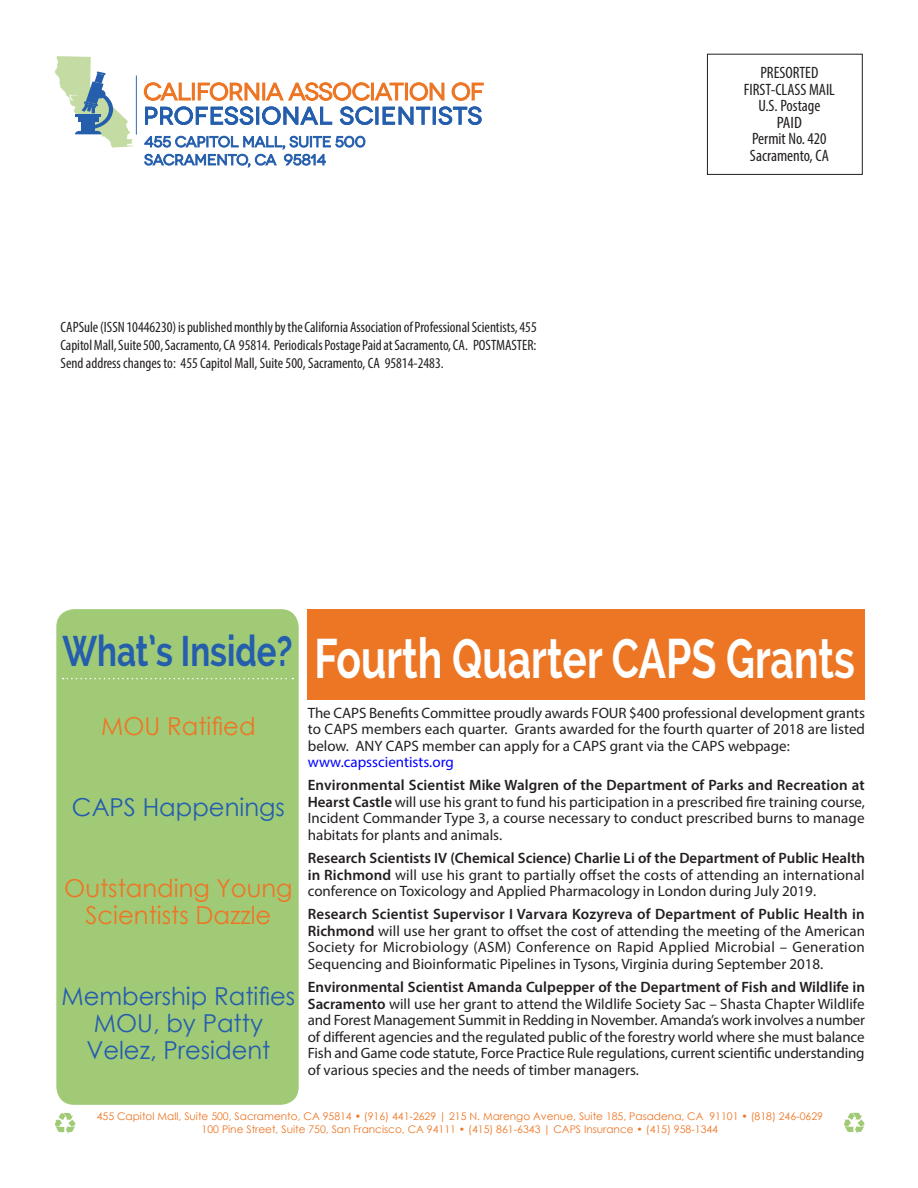
<style>
.page{position:relative;width:918px;height:1188px;background:#fff}
.page>*{position:absolute;margin:0;border:0;box-sizing:border-box;transform-origin:0 0}
.t1{font:700 55.8px "Raleway";color:#fff;scale:.73 1}
.t2{font:700 42.9px "Raleway";color:#245eac;scale:.77 1}
.t3{font:24.75px/27px "Century Gothic";color:#245eac;text-align:center}
.t4{font:24.75px/27px "Century Gothic";color:#ed7625;text-align:center}
.t5{font:condensed 16.5px "Myriad Pro";color:#231f20}
.t6{font:condensed 16.5px "Myriad Pro";color:#231f20;scale:1.07 1}
.Paragraph_Style_1{font:15px/16.5px "Myriad Pro";color:#231f20;text-align:justify}
.t7{font:condensed 15px/18px "Myriad Pro";color:#231f20;text-align:justify}
.Paragraph_Style_2{font:15px "Myriad Pro";color:#00f}
.t8{font:10.5px "Century Gothic";color:#ed7625}
.s1{font-weight:600}
</style>
<div class="page">
<div style="left:56px;top:609px;width:243px;height:496px;background:#a1ca77;border-radius:18px"></div>
<svg style="left:55px;top:1113px;width:21px;height:21px"></svg>
<svg style="left:844px;top:1112px;width:21px;height:22px"></svg>
<svg style="left:143px;top:82px;width:341px;height:43px"></svg>
<hr style="left:136px;top:75px;width:1px;height:60px;background:#2e69b3">
<svg style="left:55px;top:56px;width:78px;height:92px"></svg>
<div style="left:707px;top:54px;width:155px;height:121px;border:1px solid #231f20"></div>
<svg style="left:144px;top:136px;width:221px;height:31px"></svg>
<div style="left:308px;top:609px;width:557px;height:91px;background:#ed7625"></div>
<svg style="left:63px;top:678px;width:230px;height:1px"></svg>
<p class="t7" style="left:61px;top:318px;width:478px">CAPSule (ISSN 10446230) is published monthly by the California Association of Professional Scientists, 455<br>Capitol Mall, Suite 500, Sacramento, CA 95814. Periodicals Postage Paid at Sacramento, CA. POSTMASTER:<br>Send address changes to: 455 Capitol Mall, Suite 500, Sacramento, CA 95814-2483.</p>
<p class="t5" style="left:760px;top:62px;width:60px">PRESORTED</p>
<p class="t5" style="left:744px;top:79px;width:93px">FIRST-CLASS MAIL</p>
<p class="t5" style="left:758px;top:96px;width:64px">U.S. Postage</p>
<p class="t6" style="left:777px;top:112px;width:25px">PAID</p>
<p class="t5" style="left:752px;top:129px;width:76px">Permit No. 420</p>
<p class="t5" style="left:750px;top:146px;width:80px">Sacramento, CA</p>
<p class="t2" style="left:62px;top:626px;width:300px">What’s Inside?</p>
<p class="t4" style="left:101px;top:712px;width:156px">MOU Ratified</p>
<p class="t3" style="left:72px;top:793px;width:214px">CAPS Happenings</p>
<p class="t4" style="left:64px;top:874px;width:230px">Outstanding Young<br>Scientists Dazzle</p>
<p class="t3" style="left:61px;top:982px;width:235px">Membership Ratifies<br>MOU, by Patty<br>Velez, President</p>
<p class="t1" style="left:314px;top:627px;width:742px">Fourth Quarter CAPS Grants</p>
<p class="Paragraph_Style_1" style="left:308px;top:704px;width:559px">The CAPS Benefits Committee proudly awards FOUR $400 professional development grants to CAPS members each quarter. Grants awarded for the fourth quarter of 2018 are listed below. ANY CAPS member can apply for a CAPS grant via the CAPS webpage:</p>
<p class="Paragraph_Style_2" style="left:308px;top:753px;width:148px">www.capsscientists.org</p>
<p class="Paragraph_Style_1" style="left:308px;top:777px;width:559px"><span class="s1">Environmental Scientist Mike Walgren of the Department of Parks and Recreation at Hearst Castle</span> will use his grant to fund his participation in a prescribed fire training course, Incident Commander Type 3, a course necessary to conduct prescribed burns to manage habitats for plants and animals.</p>
<p class="Paragraph_Style_1" style="left:308px;top:850px;width:559px"><span class="s1">Research Scientists IV (Chemical Science) Charlie Li of the Department of Public Health in Richmond</span> will use his grant to partially offset the costs of attending an international conference on Toxicology and Applied Pharmacology in London during July 2019.</p>
<p class="Paragraph_Style_1" style="left:308px;top:906px;width:559px"><span class="s1">Research Scientist Supervisor I Varvara Kozyreva of Department of Public Health in Richmond</span> will use her grant to offset the cost of attending the meeting of the American Society for Microbiology (ASM) Conference on Rapid Applied Microbial – Generation Sequencing and Bioinformatic Pipelines in Tysons, Virginia during September 2018.</p>
<p class="Paragraph_Style_1" style="left:308px;top:979px;width:559px"><span class="s1">Environmental Scientist Amanda Culpepper of the Department of Fish and Wildlife in Sacramento</span> will use her grant to attend the Wildlife Society Sac – Shasta Chapter Wildlife and Forest Management Summit in Redding in November. Amanda’s work involves a number of different agencies and the regulated public of the forestry world where she must balance Fish and Game code statute, Force Practice Rule regulations, current scientific understanding of various species and the needs of timber managers.</p>
<p class="t8" style="left:97px;top:1109px;width:728px">455 Capitol Mall, Suite 500, Sacramento, CA 95814 • (916) 441-2629 | 215 N. Marengo Avenue, Suite 185, Pasadena, CA 91101 • (818) 246-0629</p>
<p class="t8" style="left:202px;top:1122px;width:518px">100 Pine Street, Suite 750, San Francisco, CA 94111 • (415) 861-6343 | CAPS Insurance • (415) 958-1344</p>
</div>
